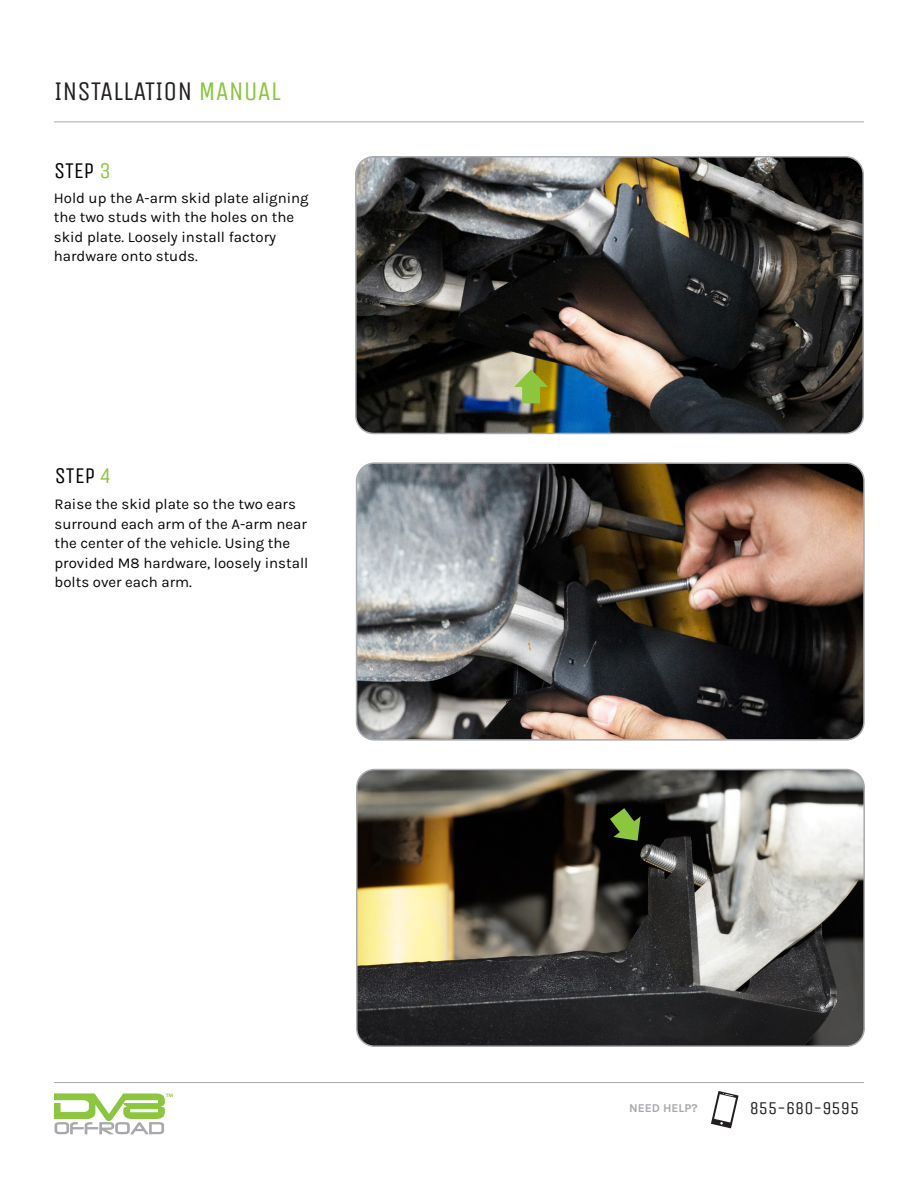
<style>
.page{position:relative;width:918px;height:1188px;background:#fff}
.page>*{position:absolute;margin:0;border:0;box-sizing:border-box;transform-origin:0 0}
.t1{font:27px "Unica One";color:#231f20}
.t2{font:22.5px "Unica One";color:#010101}
.t3{font:18px "Unica One";color:#231f20}
.t4{font:15px/19.5px "Karla";color:#040503}
.t5{font:12px "Karla";color:#a8a9ad}
.s1{color:#8bc63e}
</style>
<div class="page">
<hr style="left:54px;top:122px;width:810px;height:1px;background:#a8a9ad">
<svg style="left:54px;top:1093px;width:119px;height:41px"></svg>
<hr style="left:54px;top:1082px;width:810px;height:1px;background:#a8a9ad">
<svg style="left:711px;top:1091px;width:28px;height:37px"></svg>
<img style="left:358px;top:159px;width:505px;height:274px">
<div style="left:355px;top:156px;width:509px;height:278px;border:2px solid #a8a9ad;border-radius:18px"></div>
<img style="left:359px;top:465px;width:503px;height:273px">
<div style="left:356px;top:462px;width:509px;height:279px;border:2px solid #a8a9ad;border-radius:18px"></div>
<img style="left:357px;top:770px;width:505px;height:274px">
<div style="left:356px;top:769px;width:509px;height:278px;border:2px solid #a8a9ad;border-radius:18px"></div>
<svg style="left:514px;top:369px;width:34px;height:34px"></svg>
<svg style="left:610px;top:808px;width:31px;height:33px"></svg>
<p class="t1" style="left:54px;top:76px;width:228px">INSTALLATION <span class="s1">MANUAL</span></p>
<p class="t2" style="left:54px;top:157px;width:58px">STEP <span class="s1">3</span></p>
<p class="t4" style="left:54px;top:187px;width:256px">Hold up the A-arm skid plate aligning the two studs with the holes on the skid plate. Loosely install factory hardware onto studs.</p>
<p class="t2" style="left:55px;top:462px;width:58px">STEP <span class="s1">4</span></p>
<p class="t4" style="left:55px;top:494px;width:255px">Raise the skid plate so the two ears surround each arm of the A-arm near the center of the vehicle. Using the provided M8 hardware, loosely install bolts over each arm.</p>
<p class="t5" style="left:629px;top:1100px;width:70px">NEED HELP?</p>
<p class="t3" style="left:750px;top:1097px;width:111px">855-680-9595</p>
</div>
